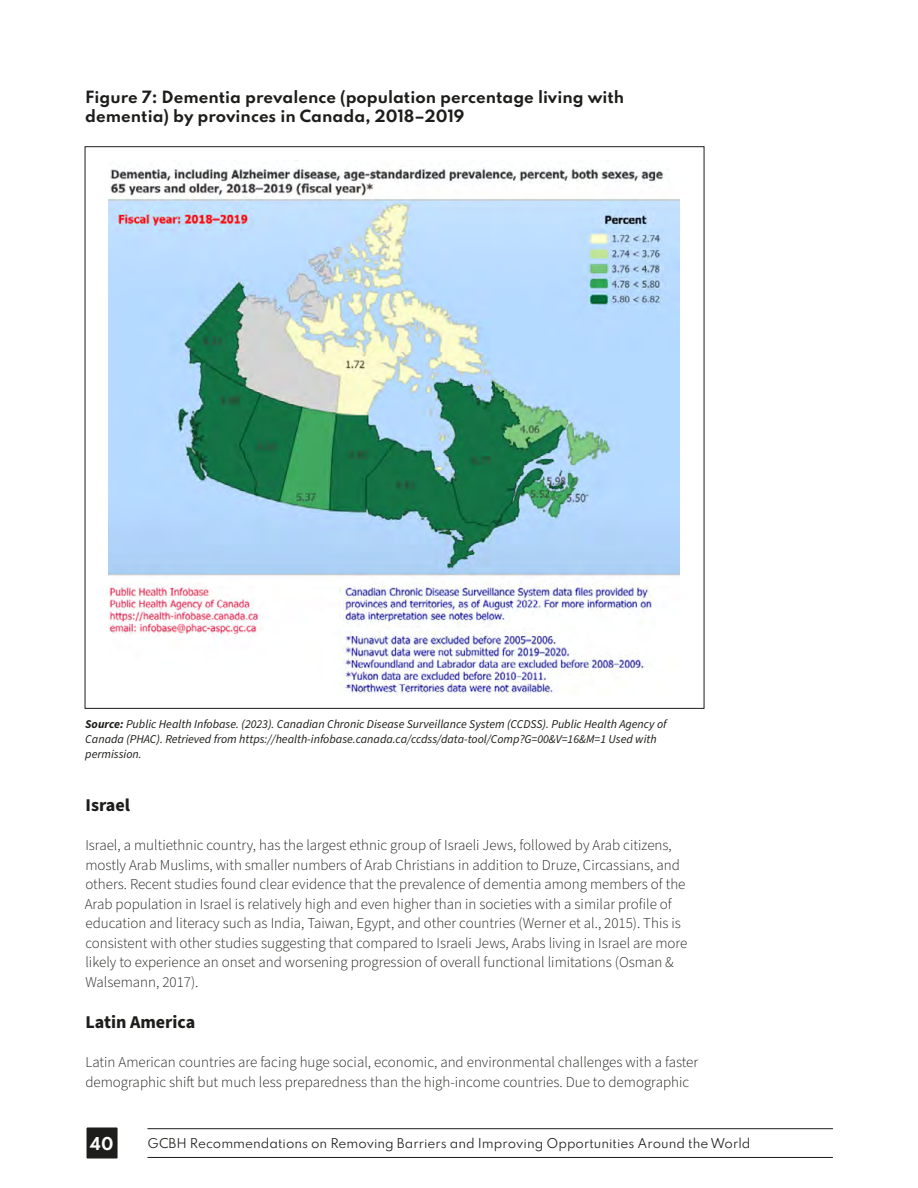
<style>
.page{position:relative;width:918px;height:1188px;background:#fff}
.page>*{position:absolute;margin:0;border:0;box-sizing:border-box;transform-origin:0 0}
.t1{font:700 18px "Source Sans Pro";color:#1d1d1b}
.t2{font:700 15.75px "Spartan";color:#fff}
.t3{font:300 15px/19.5px "Source Sans Pro";color:#1d1d1b}
.t4{font:700 15px/19.5px "Spartan";color:#1d1d1b}
.t5{font:italic 12px/15px "Source Sans Pro";color:#1d1d1b}
.t6{font:12px "Spartan";color:#1d1d1b}
.s1{font-weight:700}
</style>
<div class="page">
<img style="left:108px;top:167px;width:571px;height:528px">
<div style="left:86px;top:1127px;width:32px;height:32px;background:#1d1d1b"></div>
<div style="left:85px;top:1126px;width:34px;height:34px;border:2px solid #fff"></div>
<hr style="left:147px;top:1157px;width:686px;height:1px;background:#1d1d1b">
<hr style="left:147px;top:1128px;width:686px;height:1px;background:#1d1d1b">
<p class="t4" style="left:85px;top:87px;width:541px">Figure 7: Dementia prevalence (population percentage living with dementia) by provinces in Canada, 2018–2019</p>
<p class="t5" style="left:85px;top:716px;width:583px"><span class="s1">Source:</span> Public Health Infobase. (2023). Canadian Chronic Disease Surveillance System (CCDSS). Public Health Agency of<br>Canada (PHAC). Retrieved from https://health-infobase.canada.ca/ccdss/data-tool/Comp?G=00&amp;V=16&amp;M=1 Used with permission.</p>
<p class="t1" style="left:86px;top:793px;width:46px">Israel</p>
<p class="t3" style="left:85px;top:836px;width:604px">Israel, a multiethnic country, has the largest ethnic group of Israeli Jews, followed by Arab citizens, mostly Arab Muslims, with smaller numbers of Arab Christians in addition to Druze, Circassians, and others. Recent studies found clear evidence that the prevalence of dementia among members of the Arab population in Israel is relatively high and even higher than in societies with a similar profile of education and literacy such as India, Taiwan, Egypt, and other countries (Werner et al., 2015). This is consistent with other studies suggesting that compared to Israeli Jews, Arabs living in Israel are more likely to experience an onset and worsening progression of overall functional limitations (Osman &amp; Walsemann, 2017).</p>
<p class="t1" style="left:85px;top:1010px;width:111px">Latin America</p>
<p class="t3" style="left:85px;top:1053px;width:614px">Latin American countries are facing huge social, economic, and environmental challenges with a faster demographic shift but much less preparedness than the high-income countries. Due to demographic</p>
<p class="t2" style="left:90px;top:1131px;width:25px">40</p>
<p class="t6" style="left:148px;top:1134px;width:604px">GCBH Recommendations on Removing Barriers and Improving Opportunities Around the World</p>
</div>
